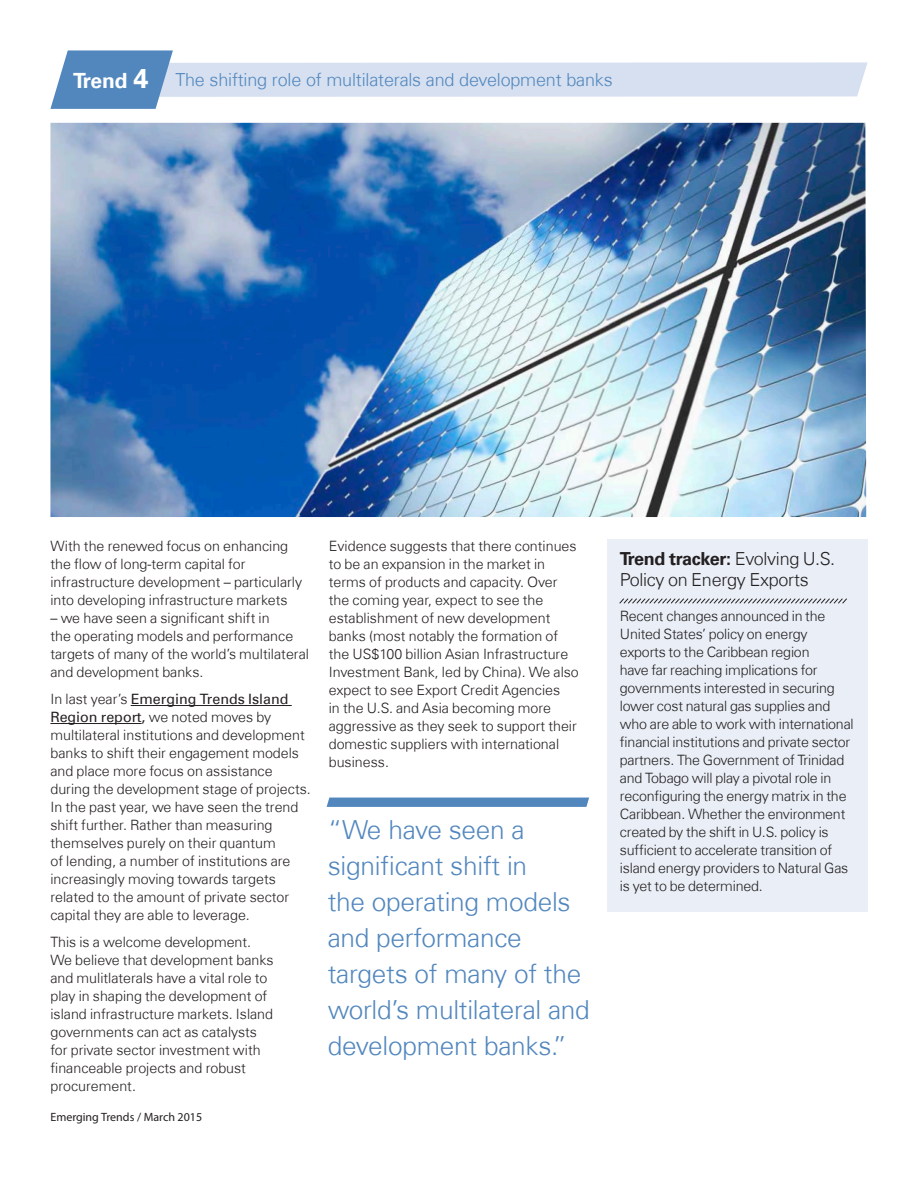
<style>
.page{position:relative;width:918px;height:1188px;background:#fff}
.page>*{position:absolute;margin:0;border:0;box-sizing:border-box;transform-origin:0 0}
.t1{font:300 26.25px/36px "Universfor KPMG";letter-spacing:-.01em;color:#5287be}
.t2{font:300 18px "Universfor KPMG";letter-spacing:-.01em;color:#5287be}
.t3{font:300 18px/21px "Universfor KPMG";letter-spacing:-.015em;color:#231f20}
.t4{font:300 14.25px/18px "Universfor KPMG";color:#231f20}
.t5{font:12px "Myriad Pro";color:#231f20}
.s1{font-weight:700;font-size:21px;color:#fff}
.s2{font-weight:700;font-size:27px;color:#fff}
.s3{font-weight:400}
.s4{font-weight:700}
</style>
<div class="page">
<hr style="left:131px;top:705px;width:161px;height:1px;background:#231f20">
<hr style="left:50px;top:723px;width:92px;height:1px;background:#231f20">
<div style="left:607px;top:540px;width:261px;height:372px;background:#eaeff7"></div>
<svg style="left:619px;top:598px;width:228px;height:6px"></svg>
<svg style="left:50px;top:50px;width:818px;height:59px"></svg>
<svg style="left:327px;top:798px;width:262px;height:9px;background:#5589bf"></svg>
<img style="left:50px;top:123px;width:816px;height:394px">
<p class="t2" style="left:73px;top:69px;width:541px"><span class="s1">Trend</span> <span class="s2">4</span> The shifting role of multilaterals and development banks</p>
<p class="t4" style="left:50px;top:537px;width:253px">With the renewed focus on enhancing the flow of long-term capital for infrastructure development – particularly into developing infrastructure markets</p>
<p class="t4" style="left:50px;top:609px;width:260px">– we have seen a significant shift in<br>the operating models and performance targets of many of the world’s multilateral and development banks.</p>
<p class="t4" style="left:50px;top:690px;width:262px">In last year’s <span class="s3">Emerging Trends Island Region report,</span> we noted moves by multilateral institutions and development banks to shift their engagement models and place more focus on assistance during the development stage of projects.<br>In the past year, we have seen the trend shift further. Rather than measuring themselves purely on their quantum<br>of lending, a number of institutions are increasingly moving towards targets related to the amount of private sector capital they are able to leverage.</p>
<p class="t4" style="left:50px;top:933px;width:225px">This is a welcome development.<br>We believe that development banks and mulitlaterals have a vital role to play in shaping the development of island infrastructure markets. Island governments can act as catalysts for private sector investment with financeable projects and robust procurement.</p>
<p class="t5" style="left:50px;top:1110px;width:153px">Emerging Trends / March 2015</p>
<p class="t4" style="left:329px;top:537px;width:252px">Evidence suggests that there continues to be an expansion in the market in terms of products and capacity. Over the coming year, expect to see the establishment of new development banks (most notably the formation of the US$100 billion Asian Infrastructure Investment Bank, led by China). We also expect to see Export Credit Agencies<br>in the U.S. and Asia becoming more aggressive as they seek to support their domestic suppliers with international business.</p>
<p class="t3" style="left:620px;top:548px;width:217px"><span class="s4">Trend tracker:</span> Evolving U.S.<br>Policy on Energy Exports</p>
<p class="t4" style="left:620px;top:607px;width:235px">Recent changes announced in the United States’ policy on energy exports to the Caribbean region<br>have far reaching implications for governments interested in securing lower cost natural gas supplies and who are able to work with international financial institutions and private sector partners. The Government of Trinidad and Tobago will play a pivotal role in reconfiguring the energy matrix in the Caribbean. Whether the environment created by the shift in U.S. policy is sufficient to accelerate transition of island energy providers to Natural Gas is yet to be determined.</p>
<h1 class="t1" style="left:328px;top:812px;width:264px">“We have seen a significant shift in<br>the operating models and performance targets of many of the world’s multilateral and development banks.”</h1>
</div>
